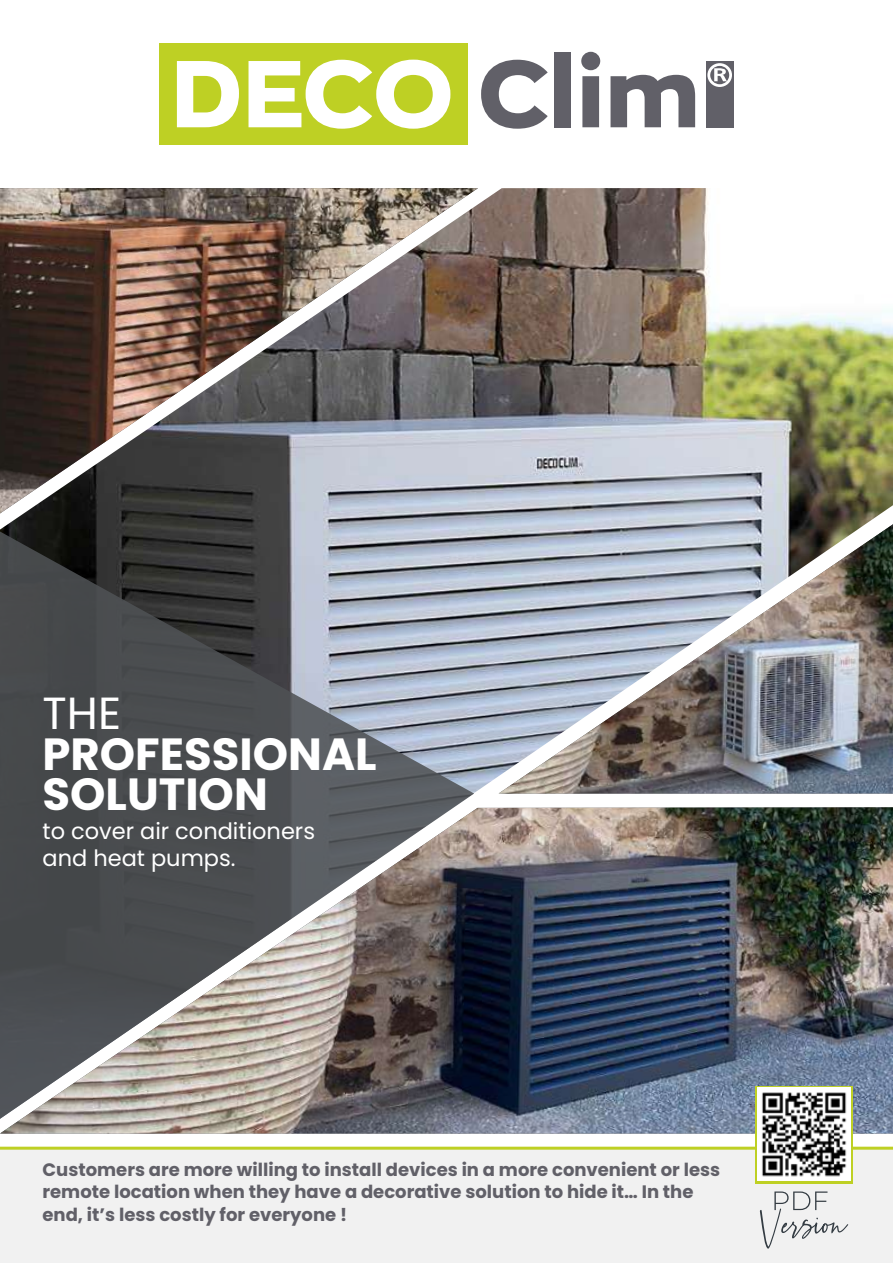
<style>
.page{position:relative;width:893px;height:1263px;background:#fff}
.page>*{position:absolute;margin:0;border:0;box-sizing:border-box;transform-origin:0 0}
.t1{font:700 45px/40.5px "Poppins";color:#fff}
.t2{font:45px "Poppins";color:#fff}
.t3{font:22.5px/27px "Poppins";color:#fff}
.t4{font:700 18px/22.5px "Poppins";color:#616068}
</style>
<div class="page">
<div style="left:0;top:1148px;width:893px;height:115px;background:#f1f1f1"></div>
<hr style="left:0;top:1147px;width:893px;height:3px;background:#bed024">
<div style="left:159px;top:43px;width:309px;height:101px;background:#bed024"></div>
<svg style="left:177px;top:61px;width:62px;height:66px"></svg>
<svg style="left:248px;top:60px;width:202px;height:69px"></svg>
<svg style="left:481px;top:60px;width:67px;height:69px"></svg>
<div style="left:554px;top:52px;width:17px;height:75px;background:#616068"></div>
<svg style="left:581px;top:52px;width:19px;height:75px"></svg>
<svg style="left:610px;top:75px;width:85px;height:52px"></svg>
<div style="left:706px;top:61px;width:28px;height:66px;background:#616068"></div>
<svg style="left:707px;top:63px;width:25px;height:24px"></svg>
<img style="left:1px;top:1119px;width:892px;height:14px">
<img style="left:0;top:188px;width:893px;height:931px">
<svg style="left:760px;top:1191px;width:88px;height:58px"></svg>
<svg style="left:0;top:531px;width:474px;height:588px"></svg>
<svg style="left:755px;top:1086px;width:98px;height:97px"></svg>
<img style="left:758px;top:1088px;width:92px;height:92px">
<h1 class="t2" style="left:43px;top:687px;width:80px">THE</h1>
<h1 class="t1" style="left:43px;top:734px;width:336px">PROFESSIONAL<br>SOLUTION</h1>
<p class="t3" style="left:43px;top:818px;width:274px">to cover air conditioners and heat pumps.</p>
<p class="t4" style="left:43px;top:1158px;width:679px">Customers are more willing to install devices in a more convenient or less remote location when they have a decorative solution to hide it… In the end, it’s less costly for everyone !</p>
</div>
